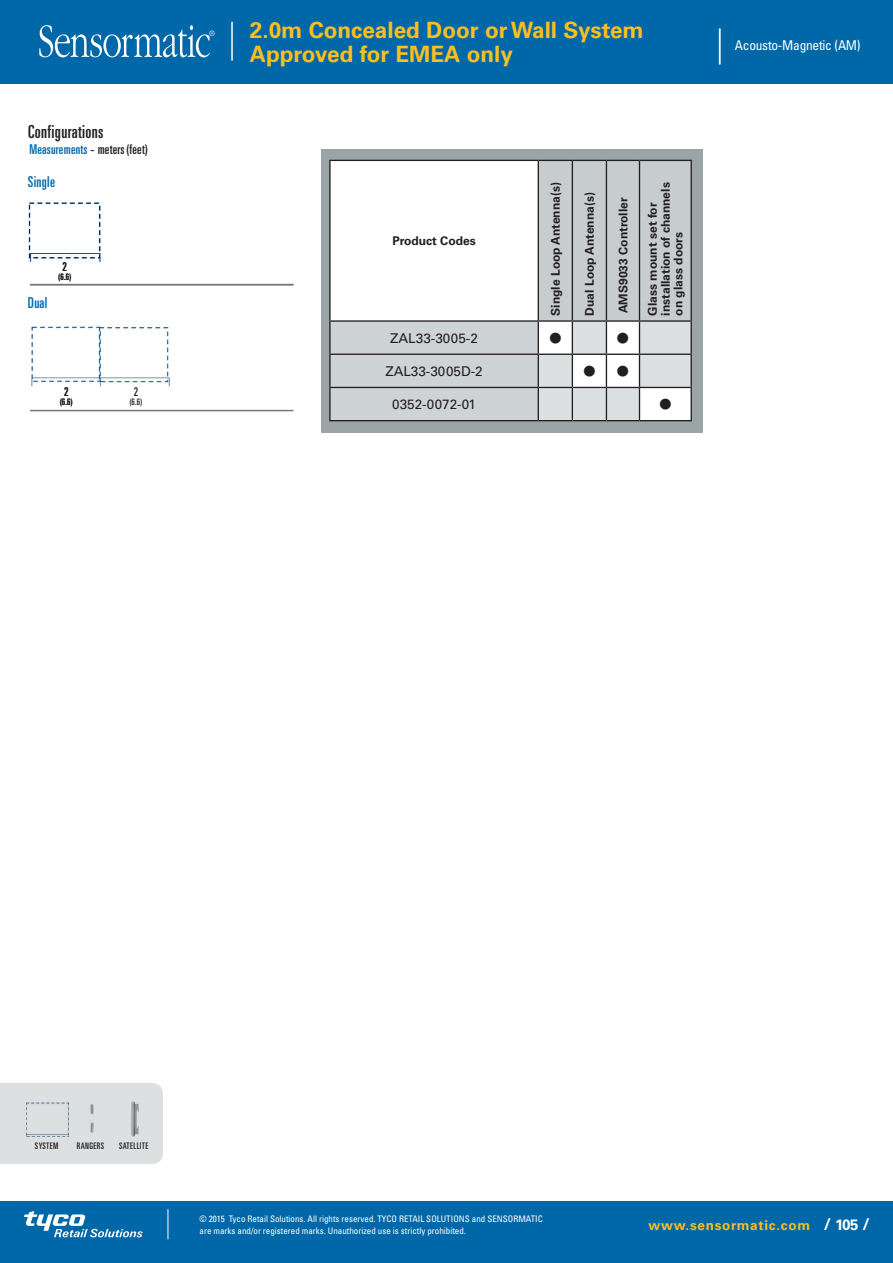
<style>
.page{position:relative;width:893px;height:1263px;background:#fff}
.page>*{position:absolute;margin:0;border:0;box-sizing:border-box;transform-origin:0 0}
.t1{font:700 22.5px/24px "Univers LT Std";color:#fdbe1f}
.t2{font:18.75px "Wingdings";color:#231f20}
.t3{font:ultra-condensed 18px "Univers LT Std";letter-spacing:.02em;color:#231f20}
.t4{font:ultra-condensed 15px "Univers LT Std";letter-spacing:.02em;color:#0068a9}
.t5{font:13.5px "Univers LT Std";color:#231f20}
.t6{font:ultra-condensed 13.5px "Univers LT Std";letter-spacing:.02em;color:#231f20}
.t7{font:700 13.5px "Univers LT Std";letter-spacing:.055em;color:#fdbe1f}
.t8{font:condensed 13.5px "Univers LT Std";letter-spacing:-.02em;color:#fff}
.t9{font:700 12px/12.8px "Univers LT Std";color:#231f20}
.t10{font:ultra-condensed 12px "Univers LT Std";color:#231f20}
.t11{font:condensed 9px/12px "Univers LT Std";color:#fff}
.t12{font:ultra-condensed 9px "Univers LT Std";letter-spacing:.045em;color:#231f20}
.s1{color:#0068a9}
.s2{font-size:16.5px;color:#fff}
.s3{font-size:15px;color:#fff}
</style>
<div class="page">
<div style="left:0;top:1201px;width:893px;height:62px;background:#0068a9"></div>
<svg style="left:24px;top:1211px;width:118px;height:26px"></svg>
<hr style="left:168px;top:1209px;width:1px;height:30px;background:#fff">
<div style="left:0;top:0;width:893px;height:83px;background:#0068a9"></div>
<svg style="left:39px;top:25px;width:176px;height:32px"></svg>
<hr style="left:231px;top:22px;width:2px;height:39px;background:#fff">
<hr style="left:719px;top:28px;width:2px;height:37px;background:#fff">
<div style="left:321px;top:149px;width:381px;height:283px;background:#9ba4a7"></div>
<hr style="left:329px;top:320px;width:209px;height:2px;background:#231f20">
<hr style="left:639px;top:320px;width:53px;height:2px;background:#231f20">
<hr style="left:329px;top:354px;width:209px;height:1px;background:#231f20">
<hr style="left:639px;top:354px;width:53px;height:1px;background:#231f20">
<hr style="left:329px;top:387px;width:209px;height:1px;background:#231f20">
<hr style="left:639px;top:387px;width:53px;height:1px;background:#231f20">
<hr style="left:329px;top:420px;width:209px;height:1px;background:#231f20">
<hr style="left:639px;top:420px;width:53px;height:1px;background:#231f20">
<hr style="left:690px;top:322px;width:2px;height:32px;background:#231f20">
<hr style="left:690px;top:355px;width:2px;height:32px;background:#231f20">
<hr style="left:690px;top:388px;width:2px;height:32px;background:#231f20">
<hr style="left:690px;top:161px;width:2px;height:159px;background:#231f20">
<hr style="left:329px;top:160px;width:209px;height:1px;background:#231f20">
<hr style="left:329px;top:161px;width:2px;height:159px;background:#231f20">
<hr style="left:639px;top:160px;width:53px;height:1px;background:#231f20">
<hr style="left:329px;top:322px;width:2px;height:32px;background:#231f20">
<hr style="left:329px;top:355px;width:2px;height:32px;background:#231f20">
<hr style="left:329px;top:388px;width:2px;height:32px;background:#231f20">
<hr style="left:30px;top:284px;width:263px;height:1px;background:#70797c">
<img style="left:28px;top:202px;width:73px;height:61px">
<img style="left:31px;top:326px;width:139px;height:61px">
<hr style="left:30px;top:410px;width:263px;height:1px;background:#70797c">
<div style="left:0;top:1083px;width:163px;height:81px;background:#dce0e1"></div>
<img style="left:85px;top:1096px;width:14px;height:40px">
<img style="left:131px;top:1101px;width:8px;height:36px">
<img style="left:26px;top:1102px;width:43px;height:35px">
<svg style="left:330px;top:160px;width:361px;height:261px"></svg>
<h3 class="t3" style="left:28px;top:121px;width:77px">Configurations</h3>
<h3 class="t6" style="left:29px;top:142px;width:120px"><span class="s1">Measurements</span> - meters (feet)</h3>
<h3 class="t4" style="left:28px;top:173px;width:29px">Single</h3>
<h3 class="t4" style="left:28px;top:294px;width:21px">Dual</h3>
<h3 class="t10" style="left:63px;top:260px;width:6px">2</h3>
<p class="t12" style="left:58px;top:272px;width:15px">(6.6)</p>
<h3 class="t10" style="left:64px;top:385px;width:6px">2</h3>
<p class="t12" style="left:60px;top:397px;width:15px">(6.6)</p>
<h3 class="t10" style="left:134px;top:385px;width:6px">2</h3>
<p class="t12" style="left:129px;top:397px;width:15px">(6.6)</p>
<h1 class="t1" style="left:250px;top:19px;width:395px">2.0m Concealed Door or Wall System<br>Approved for EMEA only</h1>
<h3 class="t9" style="left:392px;top:235px;width:85px">Product Codes</h3>
<h3 class="t9" style="left:549px;top:316px;width:135px;rotate:-90deg">Single Loop Antenna(s)</h3>
<h3 class="t9" style="left:583px;top:316px;width:125px;rotate:-90deg">Dual Loop Antenna(s)</h3>
<h3 class="t9" style="left:617px;top:313px;width:117px;rotate:-90deg">AMS9033 Controller</h3>
<h3 class="t9" style="left:646px;top:316px;width:135px;rotate:-90deg">Glass mount set for installation of channels on glass doors</h3>
<h3 class="t5" style="left:390px;top:330px;width:89px">ZAL33-3005-2</h3>
<h2 class="t2" style="left:548px;top:328px;width:16px">●</h2>
<h2 class="t2" style="left:616px;top:328px;width:16px">●</h2>
<h3 class="t5" style="left:385px;top:363px;width:99px">ZAL33-3005D-2</h3>
<h3 class="t5" style="left:392px;top:396px;width:85px">0352-0072-01</h3>
<h2 class="t2" style="left:658px;top:394px;width:16px">●</h2>
<h3 class="t8" style="left:735px;top:36px;width:127px">Acousto-Magnetic (AM)</h3>
<p class="t12" style="left:35px;top:1141px;width:25px">SYSTEM</p>
<p class="t12" style="left:77px;top:1141px;width:29px">RANGERS</p>
<p class="t12" style="left:119px;top:1141px;width:31px">SATELLITE</p>
<p class="t11" style="left:199px;top:1213px;width:345px">© 2015 Tyco Retail Solutions. All rights reserved. TYCO RETAIL SOLUTIONS and SENSORMATIC are marks and/or registered marks. Unauthorized use is strictly prohibited.</p>
<h3 class="t7" style="left:648px;top:1217px;width:223px">www.sensormatic.com <span class="s2">/</span> <span class="s3">105</span> <span class="s2">/</span></h3>
</div>
